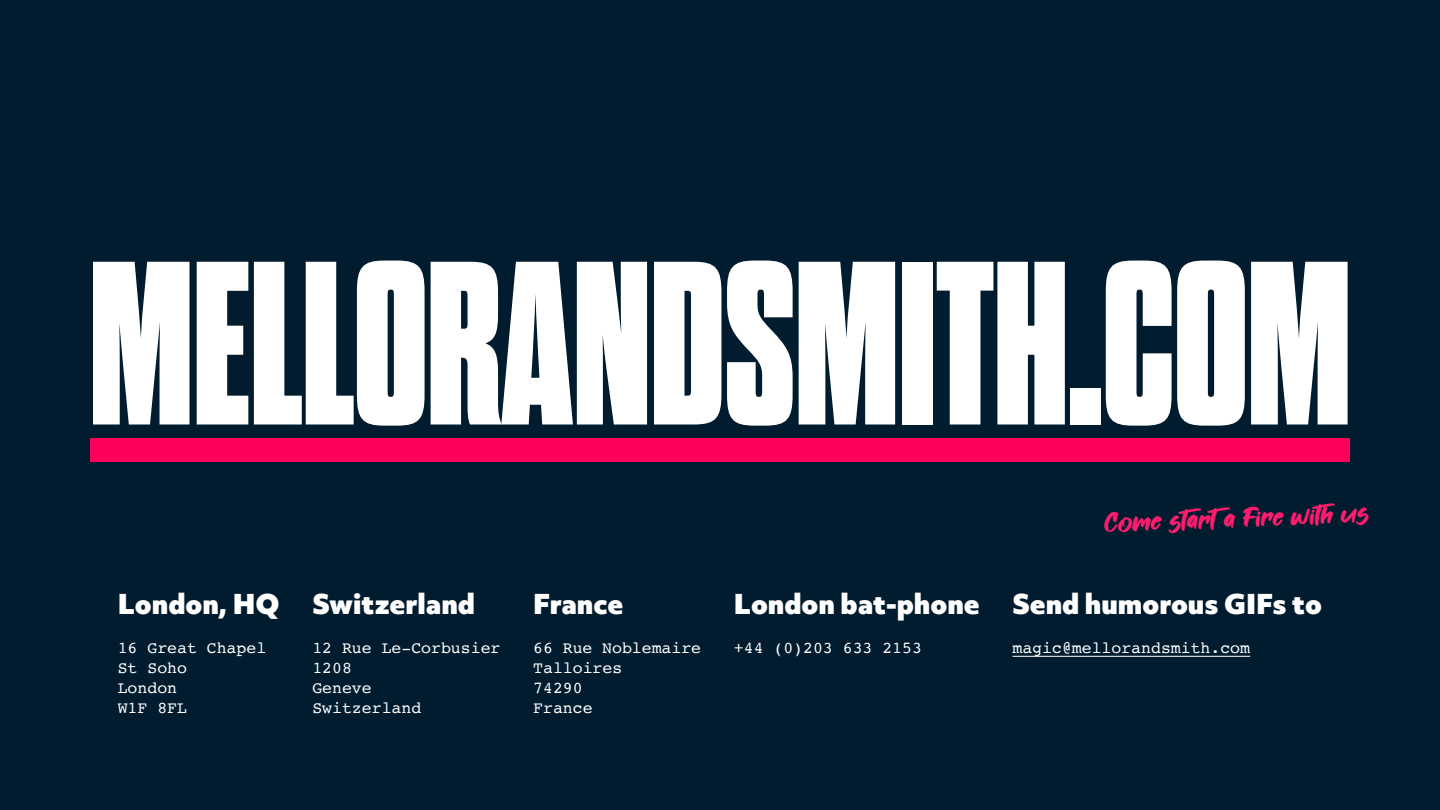
<style>
.page{position:relative;width:1440px;height:810px;background:#001c2e}
.page>*{position:absolute;margin:0;border:0;box-sizing:border-box;transform-origin:0 0}
.t1{font:800 232.5px "Dharma Gothic M";letter-spacing:.005em;color:#fff}
.t2{font:900 26.25px "Objektiv Mk 3";color:#fff}
.t3{font:26.25px "Fonters";color:#ff1c6e}
.t4{font:16.5px/19.8px "Courier";color:#fff}
</style>
<div class="page">
<hr style="left:1012px;top:656px;width:238px;height:1px;background:#fff">
<div style="left:90px;top:438px;width:1260px;height:24px;background:#ff005c"></div>
<p class="t1" style="left:90px;top:229px;width:1262px">MELLORANDSMITH.COM</p>
<p class="t2" style="left:118px;top:585px;width:163px">London, HQ</p>
<p class="t4" style="left:118px;top:638px;width:150px">16 Great Chapel<br>St Soho<br>London<br>W1F 8FL</p>
<p class="t2" style="left:312px;top:585px;width:164px">Switzerland</p>
<p class="t4" style="left:312px;top:638px;width:190px">12 Rue Le-Corbusier</p>
<p class="t4" style="left:312px;top:658px;width:41px">1208</p>
<p class="t4" style="left:312px;top:677px;width:61px">Geneve</p>
<p class="t4" style="left:312px;top:697px;width:110px">Switzerland</p>
<p class="t2" style="left:533px;top:585px;width:92px">France</p>
<p class="t4" style="left:533px;top:638px;width:169px">66 Rue Noblemaire</p>
<p class="t4" style="left:533px;top:658px;width:91px">Talloires</p>
<p class="t4" style="left:533px;top:677px;width:51px">74290</p>
<p class="t4" style="left:533px;top:697px;width:61px">France</p>
<p class="t2" style="left:734px;top:585px;width:248px">London bat-phone</p>
<p class="t4" style="left:734px;top:638px;width:190px">+44 (0)203 633 2153</p>
<p class="t3" style="left:1104px;top:507px;width:266px;rotate:-2deg">Come start a Fire with us</p>
<p class="t2" style="left:1012px;top:585px;width:311px">Send humorous GIFs to</p>
<p class="t4" style="left:1012px;top:638px;width:239px">magic@mellorandsmith.com</p>
</div>
